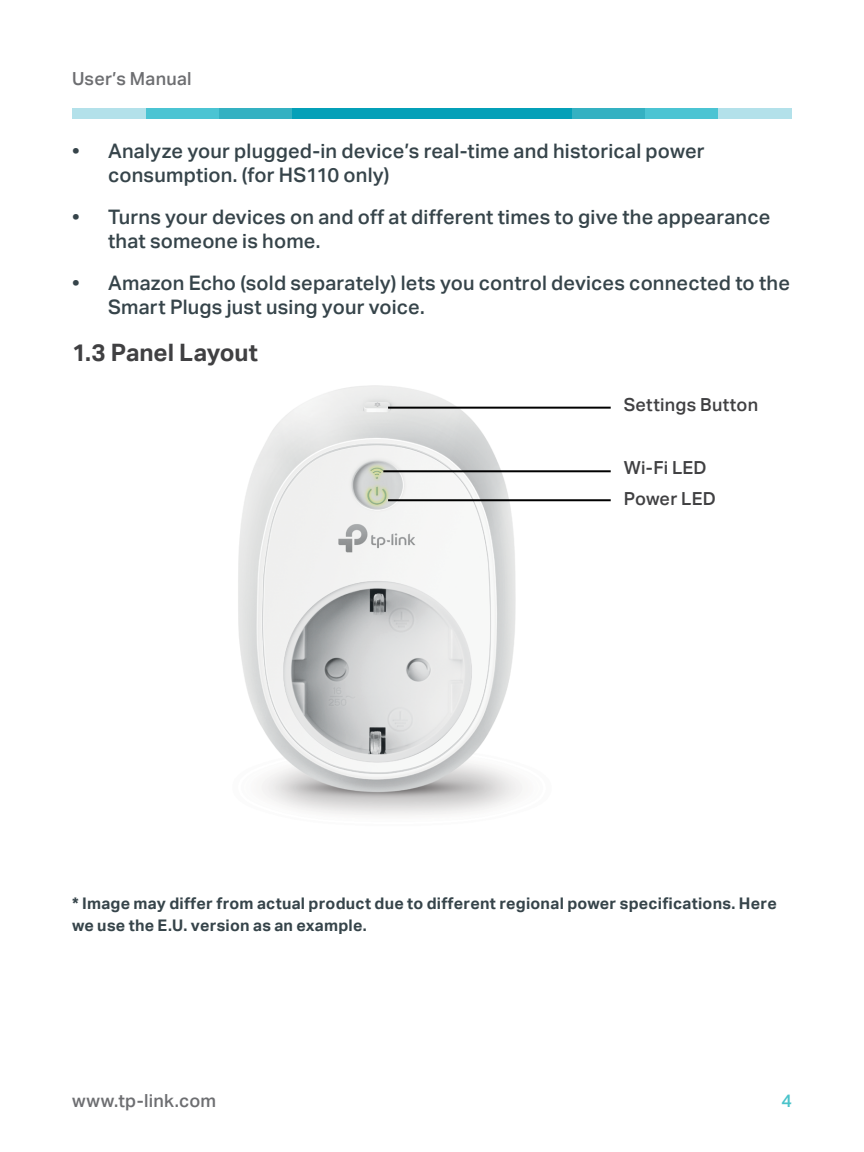
<style>
.page{position:relative;width:864px;height:1152px;background:#fff}
.page>*{position:absolute;margin:0;border:0;box-sizing:border-box;transform-origin:0 0}
.Heading_3{font:24px "TP Link Aktiv Bold";color:#404042}
.t1{font:20px/24px "TP Link Aktiv Medium";letter-spacing:.01em;color:#36444a}
.TOC_body_text{font:18px "TP Link Aktiv Medium";letter-spacing:.015em;color:#404042}
.t2{font:18px "TP Link Aktiv Medium";letter-spacing:.015em;color:#6d6e71}
.t3{font:18px "TP Link Aktiv Medium";color:#4ac3ca}
.Note{font:16px/22px "TP Link Aktiv Bold";letter-spacing:.015em;color:#36444a}
</style>
<div class="page">
<div style="left:572px;top:108px;width:73px;height:11px;background:#34b1c2"></div>
<div style="left:645px;top:108px;width:74px;height:11px;background:#4bc4d3"></div>
<div style="left:292px;top:108px;width:280px;height:11px;background:#04a0b8"></div>
<div style="left:219px;top:108px;width:73px;height:11px;background:#34b1c2"></div>
<div style="left:145px;top:108px;width:74px;height:11px;background:#4bc4d3"></div>
<div style="left:72px;top:108px;width:73px;height:11px;background:#b3e1ea"></div>
<div style="left:719px;top:108px;width:73px;height:11px;background:#b3e1ea"></div>
<img style="left:238px;top:385px;width:317px;height:431px">
<hr style="left:388px;top:407px;width:223px;height:2px;background:#000">
<hr style="left:383px;top:470px;width:228px;height:2px;background:#000">
<hr style="left:388px;top:499px;width:223px;height:2px;background:#000">
<p class="t2" style="left:72px;top:69px;width:121px">User’s Manual</p>
<p class="t1" style="left:108px;top:139px;width:598px;text-indent:-36px">• Analyze your plugged-in device’s real-time and historical power consumption. (for HS110 only)</p>
<p class="t1" style="left:108px;top:205px;width:664px;text-indent:-36px">• Turns your devices on and off at different times to give the appearance that someone is home.</p>
<p class="t1" style="left:108px;top:271px;width:683px;text-indent:-36px">• Amazon Echo (sold separately) lets you control devices connected to the<br>Smart Plugs just using your voice.</p>
<p class="Heading_3" style="left:72px;top:339px;width:187px">1.3 Panel Layout</p>
<p class="TOC_body_text" style="left:624px;top:394px;width:136px">Settings Button</p>
<p class="TOC_body_text" style="left:624px;top:457px;width:85px">Wi-Fi LED</p>
<p class="TOC_body_text" style="left:624px;top:488px;width:94px">Power LED</p>
<p class="Note" style="left:72px;top:893px;width:706px">* Image may differ from actual product due to different regional power specifications. Here we use the E.U. version as an example.</p>
<p class="t2" style="left:72px;top:1090px;width:146px">www.tp-link.com</p>
<p class="t3" style="left:781px;top:1090px;width:12px">4</p>
</div>
